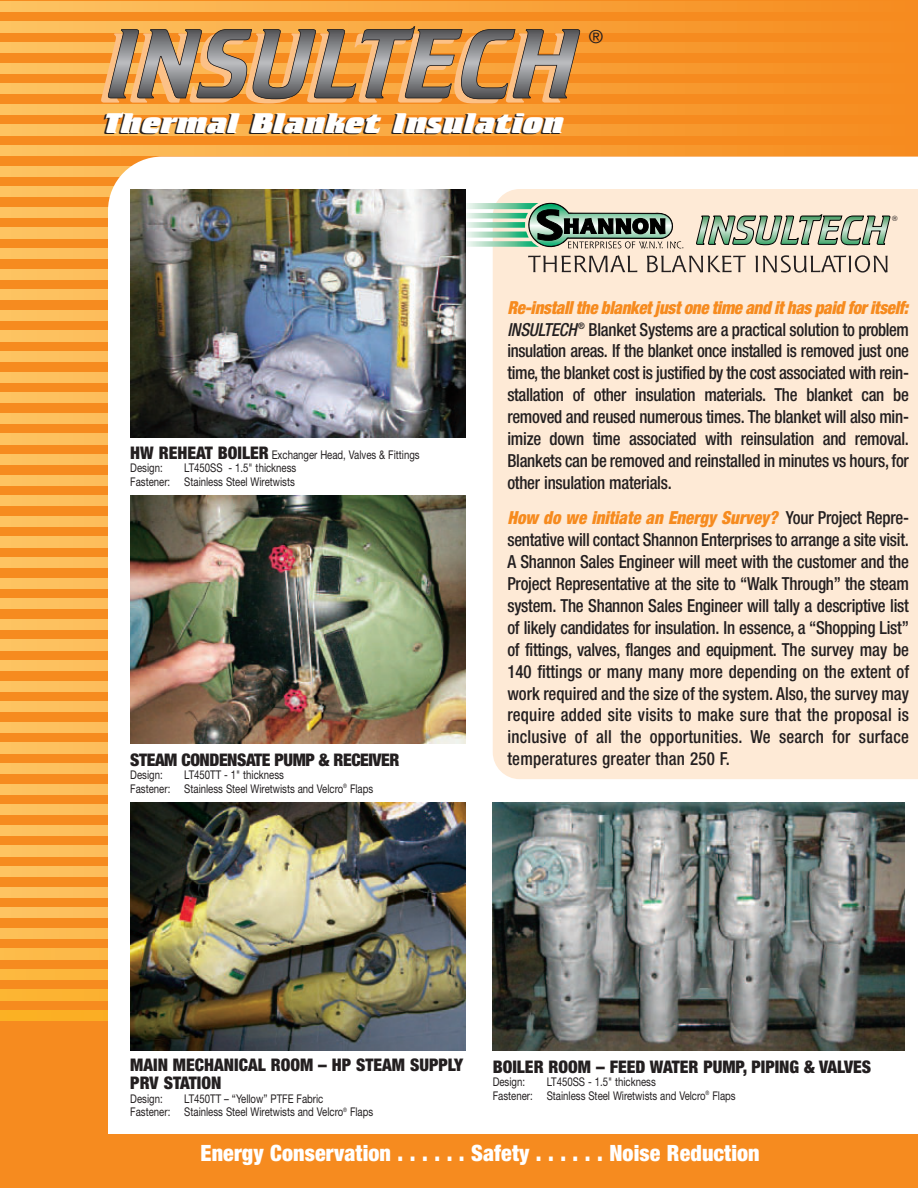
<style>
.page{position:relative;width:918px;height:1188px;background:#f68b1f}
.page>*{position:absolute;margin:0;border:0;box-sizing:border-box;transform-origin:0 0}
.t1{font:italic 800 27px "AT Crillee";color:#fff;scale:1.16 1}
.t2{font:900 condensed 22.5px "Helvetica Neue LT Std";letter-spacing:.005em;color:#fff}
.t3{font:500 condensed 18px/21.9px "Helvetica Neue LT Std";letter-spacing:-.01em;color:#231f20;text-align:justify;scale:.94 1}
.t4{font:18px "Helvetica Neue LT Std";color:#231f20}
.t5{font:900 condensed 17.4px/18px "Helvetica Neue LT Std";color:#231f20}
.t6{font:900 condensed 17.4px "Helvetica Neue LT Std";letter-spacing:-.025em;color:#231f20}
.t7{font:12px/13.5px "Helvetica Neue LT Std";color:#231f20;scale:.8 1}
.t8{font:7.35px "Helvetica+T42+LOKXCL";color:#231f20}
.s1{font-weight:900;font-stretch:condensed;font-size:17.4px}
.s2{font-weight:900;font-style:italic;color:#f68b1f}
.s3{font-style:italic}
</style>
<div class="page">
<svg style="left:0;top:1px;width:737px;height:11px;background:#faac46"></svg>
<svg style="left:0;top:22px;width:737px;height:10px"></svg>
<svg style="left:0;top:42px;width:737px;height:11px"></svg>
<svg style="left:0;top:63px;width:737px;height:10px"></svg>
<svg style="left:0;top:84px;width:737px;height:10px"></svg>
<svg style="left:0;top:104px;width:737px;height:11px;background:#faac46"></svg>
<svg style="left:0;top:125px;width:737px;height:10px;background:#faac46"></svg>
<svg style="left:0;top:145px;width:737px;height:11px;background:#faac46"></svg>
<div style="left:0;top:166px;width:918px;height:10px;background:#fdc15f"></div>
<div style="left:0;top:187px;width:918px;height:10px;background:#fdc15f"></div>
<div style="left:0;top:207px;width:918px;height:11px;background:#fdc15f"></div>
<div style="left:0;top:228px;width:918px;height:10px;background:#fdc15f"></div>
<div style="left:0;top:248px;width:918px;height:11px;background:#fdc15f"></div>
<div style="left:0;top:269px;width:918px;height:10px;background:#fdc15f"></div>
<div style="left:0;top:290px;width:918px;height:10px;background:#fdc15f"></div>
<div style="left:0;top:310px;width:918px;height:11px;background:#fdc15f"></div>
<div style="left:0;top:331px;width:918px;height:10px;background:#fdc15f"></div>
<div style="left:0;top:351px;width:918px;height:11px;background:#fdc15f"></div>
<div style="left:0;top:372px;width:918px;height:10px;background:#fdc15f"></div>
<div style="left:0;top:393px;width:918px;height:10px;background:#fdc15f"></div>
<div style="left:0;top:413px;width:918px;height:11px;background:#fdc15f"></div>
<div style="left:0;top:434px;width:918px;height:10px;background:#fdc15f"></div>
<div style="left:0;top:454px;width:918px;height:11px;background:#fdc15f"></div>
<div style="left:0;top:475px;width:918px;height:10px;background:#fdc15f"></div>
<div style="left:0;top:496px;width:918px;height:10px;background:#fdc15f"></div>
<div style="left:0;top:516px;width:918px;height:11px;background:#fdc15f"></div>
<div style="left:0;top:537px;width:918px;height:10px;background:#fdc15f"></div>
<div style="left:0;top:557px;width:918px;height:11px;background:#fdc15f"></div>
<div style="left:0;top:578px;width:918px;height:10px;background:#fdc15f"></div>
<div style="left:0;top:599px;width:918px;height:10px;background:#fdc15f"></div>
<div style="left:0;top:619px;width:918px;height:11px;background:#fdc15f"></div>
<div style="left:0;top:640px;width:918px;height:10px;background:#fdc15f"></div>
<div style="left:0;top:660px;width:918px;height:11px;background:#fdc15f"></div>
<div style="left:0;top:681px;width:918px;height:10px;background:#fdc15f"></div>
<div style="left:0;top:702px;width:918px;height:10px;background:#fdc15f"></div>
<div style="left:0;top:722px;width:918px;height:11px;background:#fdc15f"></div>
<div style="left:0;top:743px;width:918px;height:10px;background:#fdc15f"></div>
<div style="left:0;top:763px;width:918px;height:11px;background:#fdc15f"></div>
<div style="left:0;top:784px;width:918px;height:10px;background:#fdc15f"></div>
<div style="left:0;top:805px;width:918px;height:10px;background:#fdc15f"></div>
<div style="left:0;top:825px;width:918px;height:11px;background:#fdc15f"></div>
<div style="left:0;top:846px;width:918px;height:10px;background:#fdc15f"></div>
<div style="left:0;top:866px;width:918px;height:11px;background:#fdc15f"></div>
<div style="left:0;top:887px;width:918px;height:10px;background:#fdc15f"></div>
<div style="left:0;top:908px;width:918px;height:10px;background:#fdc15f"></div>
<div style="left:0;top:928px;width:918px;height:11px;background:#fdbd54"></div>
<div style="left:0;top:949px;width:918px;height:10px;background:#fcba48"></div>
<div style="left:0;top:969px;width:918px;height:11px;background:#fcb73d"></div>
<div style="left:0;top:990px;width:918px;height:10px;background:#fcb332"></div>
<div style="left:0;top:1010px;width:918px;height:11px;background:#fbaf24"></div>
<div style="left:108px;top:157px;width:810px;height:221px;background:#fff"></div>
<div style="left:108px;top:378px;width:810px;height:756px;background:#fff"></div>
<img style="left:493px;top:803px;width:411px;height:248px">
<div style="left:493px;top:189px;width:425px;height:590px;background:#feead6"></div>
<svg style="left:101px;top:26px;width:479px;height:77px"></svg>
<img style="left:130px;top:496px;width:336px;height:248px">
<img style="left:130px;top:803px;width:336px;height:248px">
<svg style="left:466px;top:198px;width:425px;height:75px;background:#c3c2b0"></svg>
<img style="left:130px;top:189px;width:336px;height:248px">
<p class="t4" style="left:589px;top:30px;width:16px">®</p>
<h1 class="t1" style="left:104px;top:113px;width:398px">Thermal Blanket Insulation</h1>
<p class="t8" style="left:892px;top:213px;width:7px">®</p>
<p class="t7" style="left:130px;top:449px;width:363px"><span class="s1">HW REHEAT BOILER</span> Exchanger Head, Valves &amp; Fittings<br>Design:</p>
<p class="t7" style="left:130px;top:462px;width:209px;text-align:right">LT450SS - 1.5" thickness<br>Fastener: Stainless Steel Wiretwists</p>
<p class="t6" style="left:130px;top:753px;width:271px">STEAM CONDENSATE PUMP &amp; RECEIVER</p>
<p class="t7" style="left:130px;top:769px;width:42px">Design:</p>
<p class="t7" style="left:130px;top:769px;width:305px;text-indent:54px">LT450TT - 1" thickness<br>Fastener: Stainless Steel Wiretwists and Velcro<sup>®</sup> Flaps</p>
<p class="t3" style="left:507px;top:298px;width:429px"><span class="s2">Re-install the blanket just one time and it has paid for itself:<br></span><span class="s3">INSULTECH</span> <sup>®</sup> Blanket Systems are a practical solution to problem insulation areas. If the blanket once installed is removed just one time, the blanket cost is justified by the cost associated with rein&shy;stallation of other insulation materials. The blanket can be removed and reused numerous times. The blanket will also min&shy;imize down time associated with reinsulation and removal.<br>Blankets can be removed and reinstalled in minutes vs hours, for other insulation materials.</p>
<p class="t3" style="left:507px;top:509px;width:429px"><span class="s2">How do we initiate an Energy Survey?</span> Your Project Repre&shy;sentative will contact Shannon Enterprises to arrange a site visit.<br>A Shannon Sales Engineer will meet with the customer and the Project Representative at the site to “Walk Through” the steam system. The Shannon Sales Engineer will tally a descriptive list of likely candidates for insulation. In essence, a “Shopping List” of fittings, valves, flanges and equipment. The survey may be 140 fittings or many many more depending on the extent of work required and the size of the system. Also, the survey may require added site visits to make sure that the proposal is inclusive of all the opportunities. We search for surface temperatures greater than 250 F.</p>
<p class="t5" style="left:130px;top:1057px;width:335px">MAIN MECHANICAL ROOM – HP STEAM SUPPLY<br>PRV STATION</p>
<p class="t7" style="left:130px;top:1093px;width:42px">Design:</p>
<p class="t7" style="left:130px;top:1093px;width:305px;text-align:center">LT450TT – “Yellow” PTFE Fabric<br>Fastener: Stainless Steel Wiretwists and Velcro<sup>®</sup> Flaps</p>
<p class="t5" style="left:493px;top:1059px;width:380px">BOILER ROOM – FEED WATER PUMP, PIPING &amp; VALVES</p>
<p class="t7" style="left:493px;top:1076px;width:42px">Design:</p>
<p class="t7" style="left:493px;top:1076px;width:305px;text-indent:54px">LT450SS - 1.5" thickness<br>Fastener: Stainless Steel Wiretwists and Velcro<sup>®</sup> Flaps</p>
<p class="t2" style="left:201px;top:1144px;width:561px">Energy Conservation . . . . . . Safety . . . . . . Noise Reduction</p>
</div>
